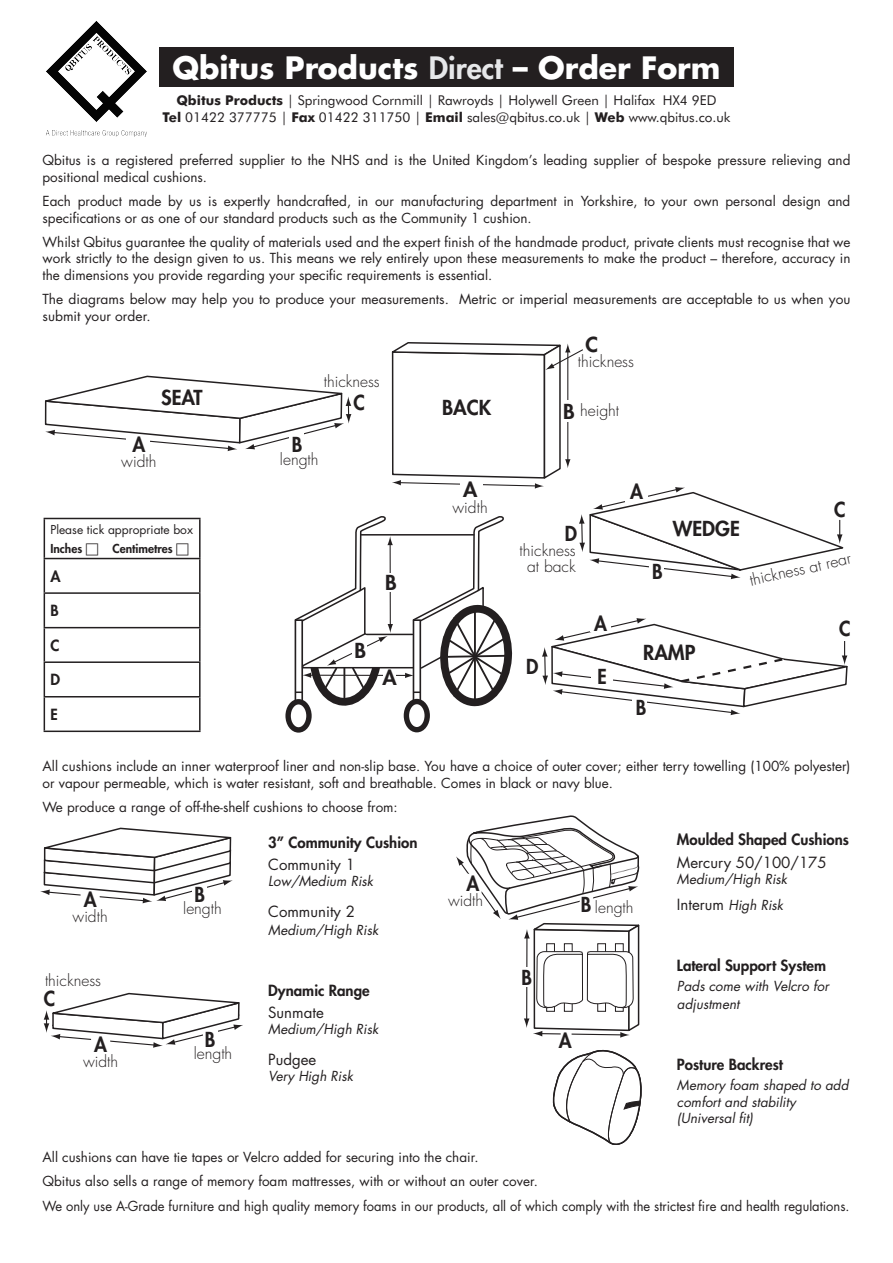
<style>
.page{position:relative;width:893px;height:1263px;background:#fff}
.page>*{position:absolute;margin:0;border:0;box-sizing:border-box;transform-origin:0 0}
.t1{font:700 30px "Futura";color:#fff}
.t2{font:800 20.1px "Futura";color:#231f20;scale:.95 1}
.t3{font:800 20.1px "Futura";color:#231f20}
.t4{font:800 20.1px "Futura";color:#231f20;scale:1.04 1}
.t5{font:300 15.6px/16.2px "Futura";color:#231f20;text-align:center}
.t6{font:800 15px "Futura";color:#231f20}
.t7{font:15px "Futura";color:#231f20}
.t8{font:13.5px/16.2px "Futura";color:#231f20}
.t9{font:italic 13.5px/16.2px "Futura";color:#231f20}
.t10{font:13.5px/16.2px "Futura BT";color:#231f20;text-align:center}
.t11{font:12px "Futura";color:#231f20}
.t12{font:800 12px "Futura";color:#231f20}
.s1{font-weight:800;color:#e6e7e9}
.s2{font-weight:700}
.s3{font-weight:800;font-size:20.1px}
.s4{font-style:normal;font-size:15px}
</style>
<div class="page">
<svg style="left:40px;top:827px;width:193px;height:77px"></svg>
<div style="left:193px;top:886px;width:14px;height:17px;background:#fff"></div>
<svg style="left:44px;top:992px;width:199px;height:56px"></svg>
<div style="left:285px;top:699px;width:27px;height:34px;border:5px solid #231f20;border-radius:50%"></div>
<div style="left:404px;top:699px;width:26px;height:33px;border:5px solid #231f20;border-radius:50%"></div>
<svg style="left:552px;top:1049px;width:90px;height:96px"></svg>
<svg style="left:456px;top:815px;width:184px;height:223px"></svg>
<div style="left:518px;top:967px;width:14px;height:20px;background:#fff"></div>
<div style="left:560px;top:1031px;width:12px;height:14px;background:#fff"></div>
<hr style="left:44px;top:697px;width:1px;height:33px;background:#231f20">
<hr style="left:199px;top:697px;width:2px;height:33px;background:#231f20">
<hr style="left:44px;top:730px;width:157px;height:2px;background:#231f20">
<div style="left:159px;top:48px;width:574px;height:39px;background:#231f20"></div>
<img style="left:46px;top:21px;width:101px;height:116px">
<svg style="left:44px;top:342px;width:804px;height:373px"></svg>
<h1 class="t1" style="left:172px;top:47px;width:549px">Qbitus Products <span class="s1">Direct</span> – Order Form</h1>
<p class="t10" style="left:162px;top:92px;width:570px"><span class="s2">Qbitus Products</span> | Springwood Cornmill | Rawroyds | Holywell Green | Halifax HX4 9ED<br><span class="s2">Tel</span> 01422 377775 | <span class="s2">Fax</span> 01422 311750 | <span class="s2">Email</span> sales@qbitus.co.uk | <span class="s2">Web</span> www.qbitus.co.uk</p>
<p class="t8" style="left:43px;top:152px;width:809px">Qbitus is a registered preferred supplier to the NHS and is the United Kingdom’s leading supplier of bespoke pressure relieving and positional medical cushions.</p>
<p class="t8" style="left:43px;top:193px;width:809px">Each product made by us is expertly handcrafted, in our manufacturing department in Yorkshire, to your own personal design and specifications or as one of our standard products such as the Community 1 cushion.</p>
<p class="t8" style="left:43px;top:234px;width:809px;text-align:justify">Whilst Qbitus guarantee the quality of materials used and the expert finish of the handmade product, private clients must recognise that we work strictly to the design given to us. This means we rely entirely upon these measurements to make the product – therefore, accuracy in the dimensions you provide regarding your specific requirements is essential.</p>
<p class="t8" style="left:43px;top:291px;width:809px">The diagrams below may help you to produce your measurements. Metric or imperial measurements are acceptable to us when you submit your order.</p>
<p class="t5" style="left:324px;top:373px;width:58px">thickness</p>
<h2 class="t3" style="left:161px;top:384px;width:43px">SEAT</h2>
<h2 class="t2" style="left:353px;top:389px;width:14px">C</h2>
<h2 class="t2" style="left:132px;top:431px;width:15px">A</h2>
<h2 class="t2" style="left:292px;top:431px;width:13px">B</h2>
<p class="t5" style="left:121px;top:453px;width:37px">width</p>
<p class="t5" style="left:280px;top:451px;width:40px">length</p>
<p class="t11" style="left:50px;top:521px;width:144px">Please tick appropriate box</p>
<p class="t12" style="left:50px;top:540px;width:33px">Inches</p>
<p class="t12" style="left:113px;top:540px;width:62px">Centimetres</p>
<p class="t6" style="left:50px;top:566px;width:12px">A</p>
<p class="t6" style="left:50px;top:601px;width:10px">B</p>
<p class="t6" style="left:50px;top:635px;width:11px">C</p>
<p class="t6" style="left:50px;top:670px;width:11px">D</p>
<p class="t6" style="left:50px;top:704px;width:9px">E</p>
<h2 class="t4" style="left:385px;top:569px;width:13px">B</h2>
<h2 class="t4" style="left:355px;top:637px;width:13px">B</h2>
<h2 class="t4" style="left:382px;top:664px;width:15px">A</h2>
<h2 class="t4" style="left:585px;top:331px;width:14px">C</h2>
<p class="t5" style="left:578px;top:353px;width:58px">thickness</p>
<h2 class="t3" style="left:442px;top:394px;width:51px">BACK</h2>
<p class="t5" style="left:580px;top:402px;width:41px">height</p>
<h2 class="t4" style="left:563px;top:398px;width:13px">B</h2>
<h2 class="t4" style="left:463px;top:476px;width:15px">A</h2>
<p class="t5" style="left:453px;top:499px;width:37px">width</p>
<h2 class="t2" style="left:630px;top:478px;width:15px">A</h2>
<h2 class="t2" style="left:565px;top:521px;width:14px">D</h2>
<h2 class="t3" style="left:673px;top:515px;width:69px">WEDGE</h2>
<p class="t5" style="left:520px;top:543px;width:58px">thickness at back</p>
<h2 class="t2" style="left:652px;top:558px;width:13px">B</h2>
<h2 class="t2" style="left:834px;top:496px;width:14px">C</h2>
<p class="t5" style="left:748px;top:572px;width:105px;rotate:-12deg">thickness at rear</p>
<h2 class="t2" style="left:594px;top:610px;width:15px">A</h2>
<h2 class="t2" style="left:839px;top:615px;width:14px">C</h2>
<h2 class="t2" style="left:526px;top:653px;width:14px">D</h2>
<h2 class="t2" style="left:597px;top:664px;width:11px">E</h2>
<h2 class="t3" style="left:643px;top:639px;width:54px">RAMP</h2>
<h2 class="t2" style="left:636px;top:694px;width:13px">B</h2>
<p class="t8" style="left:43px;top:758px;width:809px">All cushions include an inner waterproof liner and non-slip base. You have a choice of outer cover; either terry towelling (100% polyester) or vapour permeable, which is water resistant, soft and breathable. Comes in black or navy blue.</p>
<p class="t8" style="left:43px;top:799px;width:357px">We produce a range of off-the-shelf cushions to choose from:</p>
<h2 class="t2" style="left:84px;top:886px;width:15px">A</h2>
<p class="t5" style="left:73px;top:909px;width:37px">width</p>
<h2 class="t2" style="left:194px;top:881px;width:13px">B</h2>
<p class="t5" style="left:183px;top:901px;width:40px">length</p>
<p class="t6" style="left:268px;top:832px;width:151px">3” Community Cushion</p>
<p class="t7" style="left:268px;top:854px;width:88px">Community 1</p>
<p class="t9" style="left:268px;top:873px;width:107px">Low/Medium Risk</p>
<p class="t7" style="left:268px;top:901px;width:88px">Community 2</p>
<p class="t9" style="left:268px;top:922px;width:112px">Medium/High Risk</p>
<h2 class="t2" style="left:466px;top:870px;width:15px">A</h2>
<p class="t5" style="left:448px;top:892px;width:37px">width</p>
<p class="t5" style="left:581px;top:899px;width:54px"><span class="s3">B</span> length</p>
<p class="t6" style="left:677px;top:830px;width:173px">Moulded Shaped Cushions</p>
<p class="t7" style="left:677px;top:852px;width:151px">Mercury 50/100/175</p>
<p class="t9" style="left:677px;top:865px;width:112px;line-height:26.5px">Medium/High Risk<br><span class="s4">Interum</span> High Risk</p>
<p class="t5" style="left:45px;top:973px;width:58px">thickness</p>
<h2 class="t2" style="left:44px;top:985px;width:14px">C</h2>
<h2 class="t2" style="left:94px;top:1031px;width:15px">A</h2>
<p class="t5" style="left:83px;top:1053px;width:37px">width</p>
<h2 class="t2" style="left:205px;top:1026px;width:13px">B</h2>
<p class="t5" style="left:194px;top:1045px;width:40px">length</p>
<p class="t6" style="left:268px;top:980px;width:103px">Dynamic Range</p>
<p class="t7" style="left:268px;top:1002px;width:57px">Sunmate</p>
<p class="t9" style="left:268px;top:1021px;width:112px">Medium/High Risk</p>
<p class="t7" style="left:268px;top:1049px;width:50px">Pudgee</p>
<p class="t9" style="left:268px;top:1068px;width:86px">Very High Risk</p>
<h2 class="t2" style="left:521px;top:964px;width:13px">B</h2>
<h2 class="t2" style="left:559px;top:1027px;width:15px">A</h2>
<p class="t6" style="left:677px;top:955px;width:151px">Lateral Support System</p>
<p class="t9" style="left:677px;top:977px;width:154px;line-height:18px">Pads come with Velcro for adjustment</p>
<p class="t6" style="left:677px;top:1054px;width:108px">Posture Backrest</p>
<p class="t9" style="left:677px;top:1077px;width:173px">Memory foam shaped to add comfort and stability (Universal fit)</p>
<p class="t8" style="left:43px;top:1144px;width:808px;line-height:24.8px">All cushions can have tie tapes or Velcro added for securing into the chair.<br>Qbitus also sells a range of memory foam mattresses, with or without an outer cover.<br>We only use A-Grade furniture and high quality memory foams in our products, all of which comply with the strictest fire and health regulations.</p>
</div>
